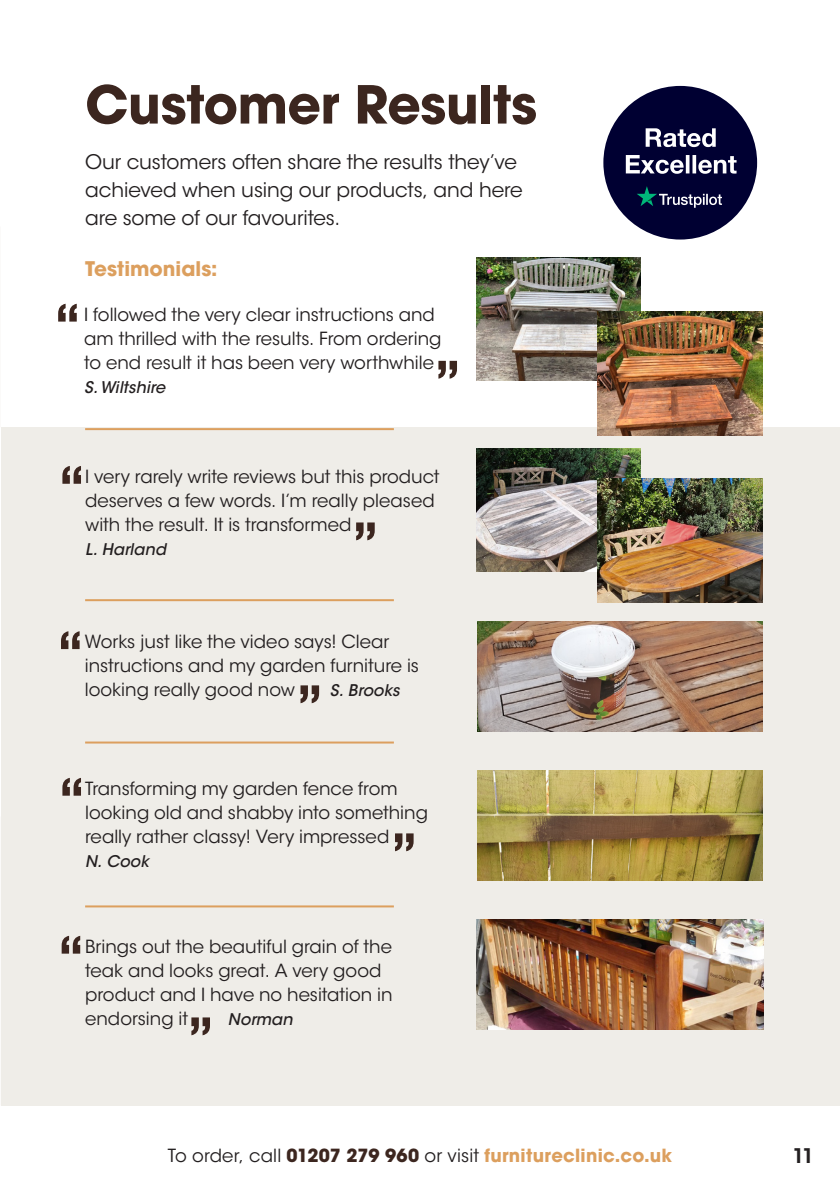
<style>
.page{position:relative;width:840px;height:1191px;background:#fff}
.page>*{position:absolute;margin:0;border:0;box-sizing:border-box;transform-origin:0 0}
.t1{font:700 52px "ITC Avant Garde Pro";letter-spacing:-.01em;color:#3c261f}
.t2{font:20px/28px "ITC Avant Garde Std";letter-spacing:-.005em;color:#231f20}
.t3{font:700 20px "ITC Avant Garde Pro";color:#dc9f5e}
.t4{font:600 20px "ITC Avant Garde Std";color:#231f20}
.t5{font:18px/24px "ITC Avant Garde Std";color:#231f20}
.t6{font:700 18px "ITC Avant Garde Pro";letter-spacing:.015em;color:#dc9f5e}
.t7{font:italic 500 16px "ITC Avant Garde Std";letter-spacing:.005em;color:#231f20}
.s1{font-family:"ITC Avant Garde Std";font-weight:400;color:#231f20}
.s2{color:#3c261f}
</style>
<div class="page">
<div style="left:2px;top:427px;width:837px;height:679px;background:#efede8"></div>
<div style="left:604px;top:88px;width:151px;height:150px;background:#000032;border-radius:50%"></div>
<div style="left:603px;top:86px;width:153px;height:153px;border:4px solid #000032;border-radius:50%"></div>
<svg style="left:637px;top:186px;width:84px;height:22px"></svg>
<svg style="left:625px;top:128px;width:111px;height:46px"></svg>
<svg style="left:62px;top:466px;width:19px;height:18px"></svg>
<svg style="left:356px;top:522px;width:18px;height:18px"></svg>
<svg style="left:58px;top:304px;width:19px;height:17px"></svg>
<svg style="left:438px;top:361px;width:19px;height:18px"></svg>
<svg style="left:61px;top:631px;width:19px;height:18px"></svg>
<svg style="left:300px;top:685px;width:19px;height:18px"></svg>
<svg style="left:62px;top:778px;width:19px;height:17px"></svg>
<svg style="left:395px;top:833px;width:18px;height:18px"></svg>
<svg style="left:191px;top:1017px;width:19px;height:18px"></svg>
<svg style="left:62px;top:935px;width:18px;height:18px"></svg>
<img style="left:476px;top:257px;width:164px;height:124px">
<img style="left:597px;top:312px;width:165px;height:123px">
<img style="left:476px;top:448px;width:164px;height:123px">
<img style="left:597px;top:478px;width:165px;height:124px">
<hr style="left:85px;top:428px;width:308px;height:2px;background:#dc9f5e">
<hr style="left:85px;top:599px;width:308px;height:2px;background:#dc9f5e">
<hr style="left:85px;top:741px;width:308px;height:2px;background:#dc9f5e">
<hr style="left:85px;top:905px;width:308px;height:2px;background:#dc9f5e">
<img style="left:477px;top:621px;width:285px;height:110px">
<img style="left:477px;top:770px;width:285px;height:110px">
<img style="left:476px;top:920px;width:287px;height:110px">
<img style="left:1px;top:757px;width:1px;height:349px">
<p class="t1" style="left:85px;top:70px;width:453px">Customer Results</p>
<p class="t2" style="left:85px;top:148px;width:439px">Our customers often share the results they’ve achieved when using our products, and here are some of our favourites.</p>
<p class="t3" style="left:85px;top:255px;width:134px">Testimonials:</p>
<p class="t5" style="left:84px;top:303px;width:358px">I followed the very clear instructions and am thrilled with the results. From ordering to end result it has been very worthwhile</p>
<p class="t7" style="left:84px;top:377px;width:82px">S.Wiltshire</p>
<p class="t5" style="left:85px;top:464px;width:356px">I very rarely write reviews but this product deserves a few words. I’m really pleased with the result. It is transformed</p>
<p class="t7" style="left:85px;top:539px;width:82px">L. Harland</p>
<p class="t5" style="left:85px;top:629px;width:335px">Works just like the video says! Clear instructions and my garden furniture is looking really good now</p>
<p class="t7" style="left:330px;top:680px;width:71px">S. Brooks</p>
<p class="t5" style="left:85px;top:776px;width:344px">Transforming my garden fence from looking old and shabby into something really rather classy! Very impressed</p>
<p class="t7" style="left:85px;top:851px;width:65px">N. Cook</p>
<p class="t5" style="left:85px;top:935px;width:309px">Brings out the beautiful grain of the teak and looks great. A very good product and I have no hesitation in endorsing it</p>
<p class="t7" style="left:228px;top:1009px;width:66px">Norman</p>
<p class="t6" style="left:168px;top:1142px;width:506px"><span class="s1">To order, call</span> <span class="s2">01207 279 960</span> <span class="s1">or visit</span> furnitureclinic.co.uk</p>
<p class="t4" style="left:792px;top:1143px;width:23px">11</p>
</div>
